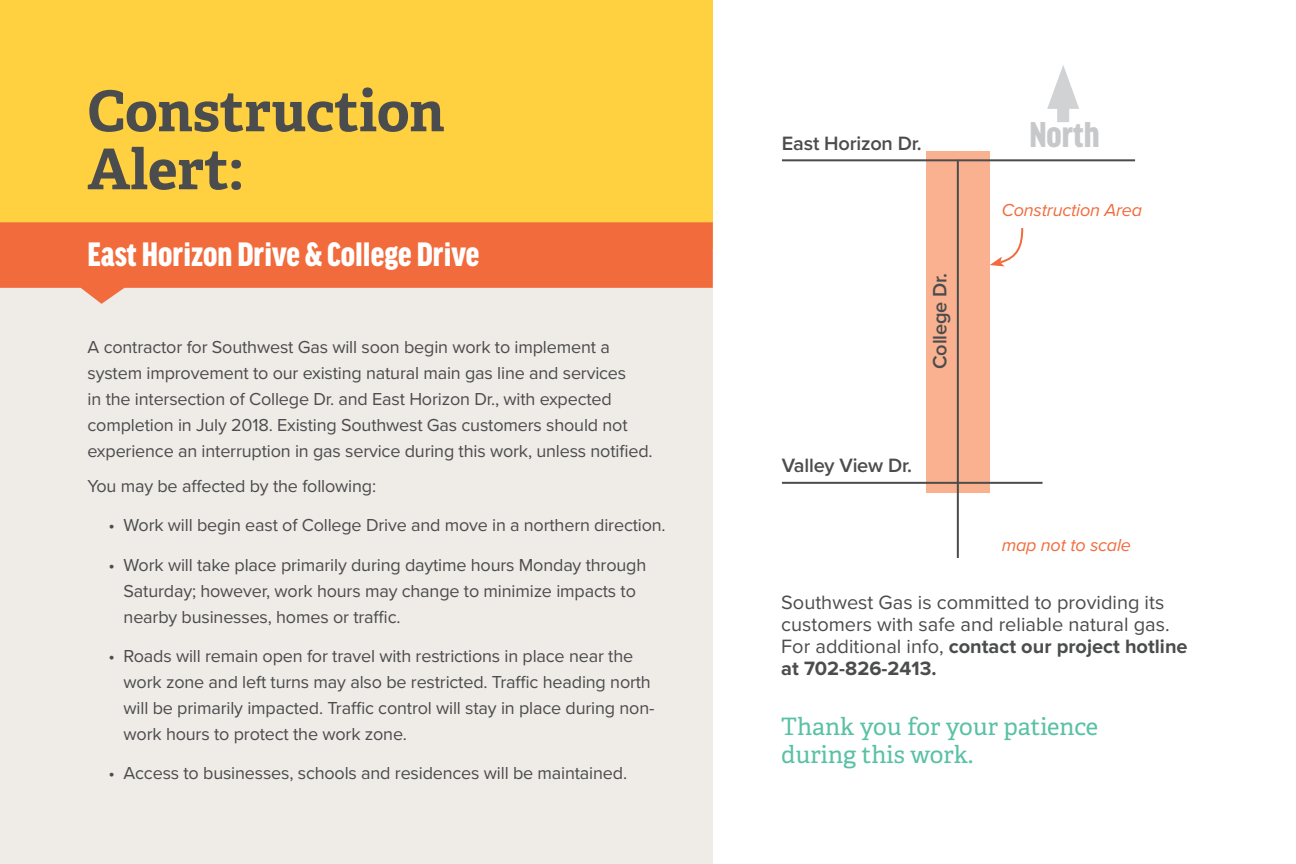
<style>
.page{position:relative;width:1296px;height:864px;background:#fff}
.page>*{position:absolute;margin:0;border:0;box-sizing:border-box;transform-origin:0 0}
.t1{font:700 56.2px/58px "Adelle";color:#4b4c4d}
.t2{font:900 condensed 38.2px "Good Headline Pro";color:#c7c8ca}
.t3{font:900 condensed 36px "Good Headline Pro";color:#fff}
.t4{font:24px/28px "Adelle PE";color:#59c1a5}
.t5{font:20px/22px "Proxima Nova";color:#4b4c4d}
.t6{font:600 20px "Proxima Nova";letter-spacing:-.01em;color:#4b4c4d}
.t7{font:18px/26px "Proxima Nova";letter-spacing:-.01em;color:#4b4c4d}
.t8{font:italic 18px "Proxima Nova";letter-spacing:-.01em;color:#f26b3d}
.s1{font-weight:700}
</style>
<div class="page">
<div style="left:0;top:252px;width:713px;height:612px;background:#efebe7"></div>
<div style="left:0;top:0;width:713px;height:248px;background:#ffd03f"></div>
<svg style="left:0;top:222px;width:713px;height:82px;fill:#f26b3d"></svg>
<div style="left:926px;top:151px;width:64px;height:342px;background:#f9b18f"></div>
<hr style="left:957px;top:160px;width:2px;height:398px;background:#4b4c4d">
<hr style="left:782px;top:159px;width:353px;height:2px;background:#4b4c4d">
<hr style="left:782px;top:482px;width:261px;height:2px;background:#4b4c4d">
<svg style="left:990px;top:228px;width:34px;height:38px"></svg>
<div style="left:1057px;top:90px;width:12px;height:32px;background:#d1d2d4"></div>
<svg style="left:1047px;top:65px;width:32px;height:44px"></svg>
<h1 class="t1" style="left:88px;top:83px;width:358px">Construction<br>Alert:</h1>
<h3 class="t3" style="left:88px;top:235px;width:393px">East Horizon Drive &amp; College Drive</h3>
<p class="t7" style="left:88px;top:335px;width:567px">A contractor for Southwest Gas will soon begin work to implement a system improvement to our existing natural main gas line and services<br>in the intersection of College Dr. and East Horizon Dr., with expected completion in July 2018. Existing Southwest Gas customers should not experience an interruption in gas service during this work, unless notified.</p>
<p class="t7" style="left:88px;top:474px;width:290px">You may be affected by the following:</p>
<p class="t7" style="left:108px;top:513px;width:559px">• Work will begin east of College Drive and move in a northern direction.</p>
<p class="t7" style="left:124px;top:552px;width:524px;text-indent:-15px">• Work will take place primarily during daytime hours Monday through<br>Saturday; however, work hours may change to minimize impacts to nearby businesses, homes or traffic.</p>
<p class="t7" style="left:124px;top:643px;width:532px;text-indent:-15px">• Roads will remain open for travel with restrictions in place near the work zone and left turns may also be restricted. Traffic heading north will be primarily impacted. Traffic control will stay in place during non&shy;work hours to protect the work zone.</p>
<p class="t7" style="left:108px;top:761px;width:520px">• Access to businesses, schools and residences will be maintained.</p>
<p class="t6" style="left:782px;top:131px;width:141px">East Horizon Dr.</p>
<p class="t6" style="left:928px;top:369px;width:98px;rotate:-90deg">College Dr.</p>
<p class="t6" style="left:782px;top:453px;width:132px">Valley View Dr.</p>
<h2 class="t2" style="left:1029px;top:114px;width:72px">North</h2>
<p class="t8" style="left:1002px;top:200px;width:142px">Construction Area</p>
<p class="t8" style="left:1002px;top:534px;width:131px">map not to scale</p>
<p class="t5" style="left:781px;top:592px;width:408px">Southwest Gas is committed to providing its customers with safe and reliable natural gas.<br>For additional info, <span class="s1">contact our project hotline at 702-826-2413.</span></p>
<h3 class="t4" style="left:781px;top:712px;width:318px">Thank you for your patience during this work.</h3>
</div>
